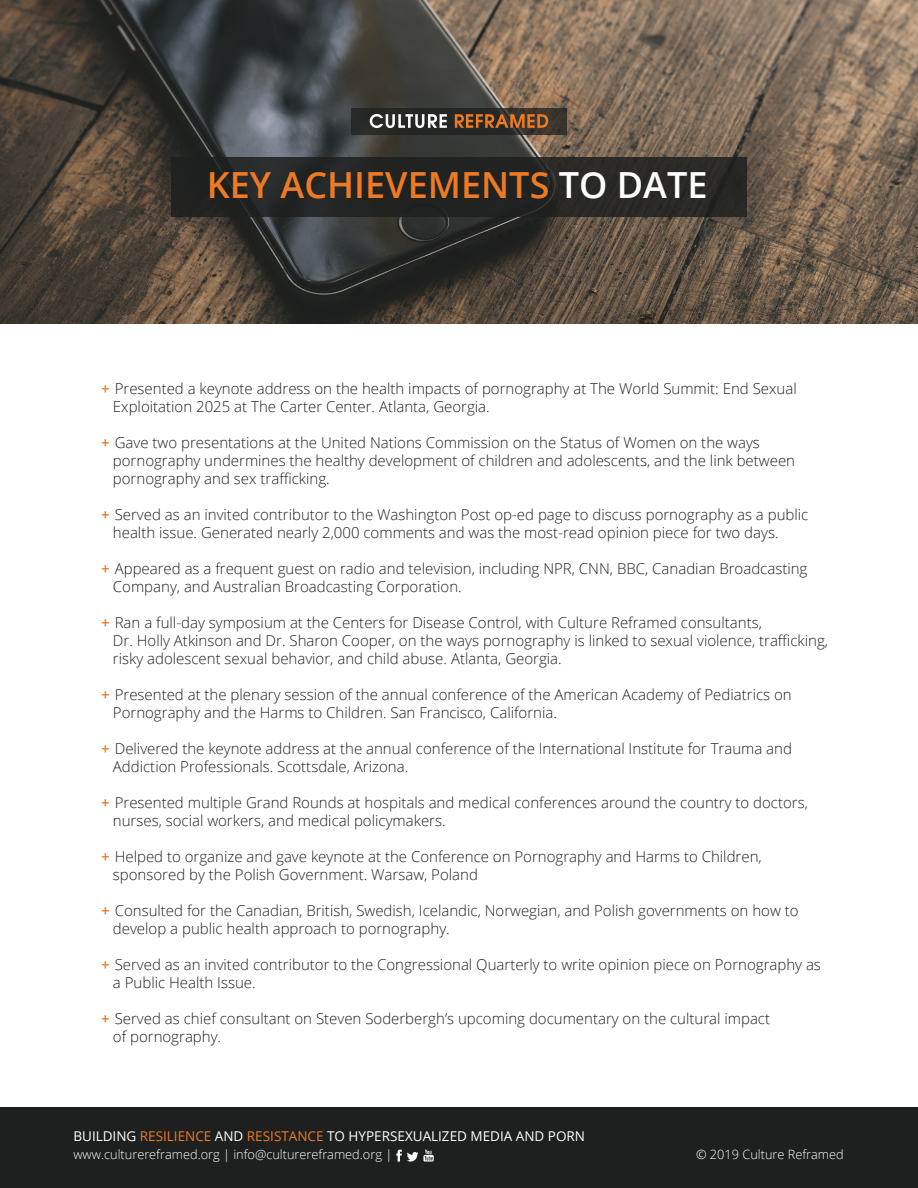
<style>
.page{position:relative;width:918px;height:1188px;background:#fff}
.page>*{position:absolute;margin:0;border:0;box-sizing:border-box;transform-origin:0 0}
.t1{font:600 36px "Open Sans";color:#ee7a23}
.t2{font:300 15px/18px "Open Sans";color:#1e201f}
.t3{font:13.5px "Open Sans";color:#fff}
.t4{font:300 12.75px "Open Sans";color:#fff}
.s1{color:#fff}
.s2{font-weight:600;color:#ee7a23}
.s3{color:#ee7a23}
</style>
<div class="page">
<img style="left:0;top:0;width:918px;height:324px">
<div style="left:171px;top:157px;width:576px;height:59px;background:#1e201f"></div>
<svg style="left:351px;top:108px;width:216px;height:26px;background:#2c2b28"></svg>
<svg style="left:370px;top:114px;width:77px;height:14px"></svg>
<svg style="left:455px;top:114px;width:93px;height:14px"></svg>
<div style="left:0;top:1107px;width:918px;height:81px;background:#1e201f"></div>
<svg style="left:396px;top:1150px;width:38px;height:12px"></svg>
<p class="t1" style="left:207px;top:161px;width:502px">KEY ACHIEVEMENTS <span class="s1">TO DATE</span></p>
<p class="t2" style="left:113px;top:379px;width:685px;text-indent:-12px"><span class="s2">+</span> Presented a keynote address on the health impacts of pornography at The World Summit: End Sexual<br>Exploitation 2025 at The Carter Center. Atlanta, Georgia.</p>
<p class="t2" style="left:113px;top:433px;width:684px;text-indent:-12px"><span class="s2">+</span> Gave two presentations at the United Nations Commission on the Status of Women on the ways pornography undermines the healthy development of children and adolescents, and the link between pornography and sex trafficking.</p>
<p class="t2" style="left:113px;top:505px;width:697px;text-indent:-12px"><span class="s2">+</span> Served as an invited contributor to the Washington Post op-ed page to discuss pornography as a public health issue. Generated nearly 2,000 comments and was the most-read opinion piece for two days.</p>
<p class="t2" style="left:113px;top:559px;width:696px;text-indent:-12px"><span class="s2">+</span> Appeared as a frequent guest on radio and television, including NPR, CNN, BBC, Canadian Broadcasting<br>Company, and Australian Broadcasting Corporation.</p>
<p class="t2" style="left:113px;top:613px;width:717px;text-indent:-12px"><span class="s2">+</span> Ran a full-day symposium at the Centers for Disease Control, with Culture Reframed consultants,<br>Dr. Holly Atkinson and Dr. Sharon Cooper, on the ways pornography is linked to sexual violence, trafficking, risky adolescent sexual behavior, and child abuse. Atlanta, Georgia.</p>
<p class="t2" style="left:113px;top:685px;width:680px;text-indent:-12px"><span class="s2">+</span> Presented at the plenary session of the annual conference of the American Academy of Pediatrics on<br>Pornography and the Harms to Children. San Francisco, California.</p>
<p class="t2" style="left:113px;top:739px;width:681px;text-indent:-12px"><span class="s2">+</span> Delivered the keynote address at the annual conference of the International Institute for Trauma and<br>Addiction Professionals. Scottsdale, Arizona.</p>
<p class="t2" style="left:113px;top:793px;width:696px;text-indent:-12px"><span class="s2">+</span> Presented multiple Grand Rounds at hospitals and medical conferences around the country to doctors, nurses, social workers, and medical policymakers.</p>
<p class="t2" style="left:113px;top:847px;width:650px;text-indent:-12px"><span class="s2">+</span> Helped to organize and gave keynote at the Conference on Pornography and Harms to Children, sponsored by the Polish Government. Warsaw, Poland</p>
<p class="t2" style="left:113px;top:901px;width:687px;text-indent:-12px"><span class="s2">+</span> Consulted for the Canadian, British, Swedish, Icelandic, Norwegian, and Polish governments on how to develop a public health approach to pornography.</p>
<p class="t2" style="left:113px;top:955px;width:710px;text-indent:-12px"><span class="s2">+</span> Served as an invited contributor to the Congressional Quarterly to write opinion piece on Pornography as a Public Health Issue.</p>
<p class="t2" style="left:113px;top:1009px;width:659px;text-indent:-12px"><span class="s2">+</span> Served as chief consultant on Steven Soderbergh’s upcoming documentary on the cultural impact of pornography.</p>
<p class="t3" style="left:73px;top:1126px;width:513px">BUILDING <span class="s3">RESILIENCE</span> AND <span class="s3">RESISTANCE</span> TO HYPERSEXUALIZED MEDIA AND PORN</p>
<p class="t4" style="left:73px;top:1146px;width:320px">www.culturereframed.org | info@culturereframed.org |</p>
<p class="t4" style="left:696px;top:1146px;width:149px">© 2019 Culture Reframed</p>
</div>
